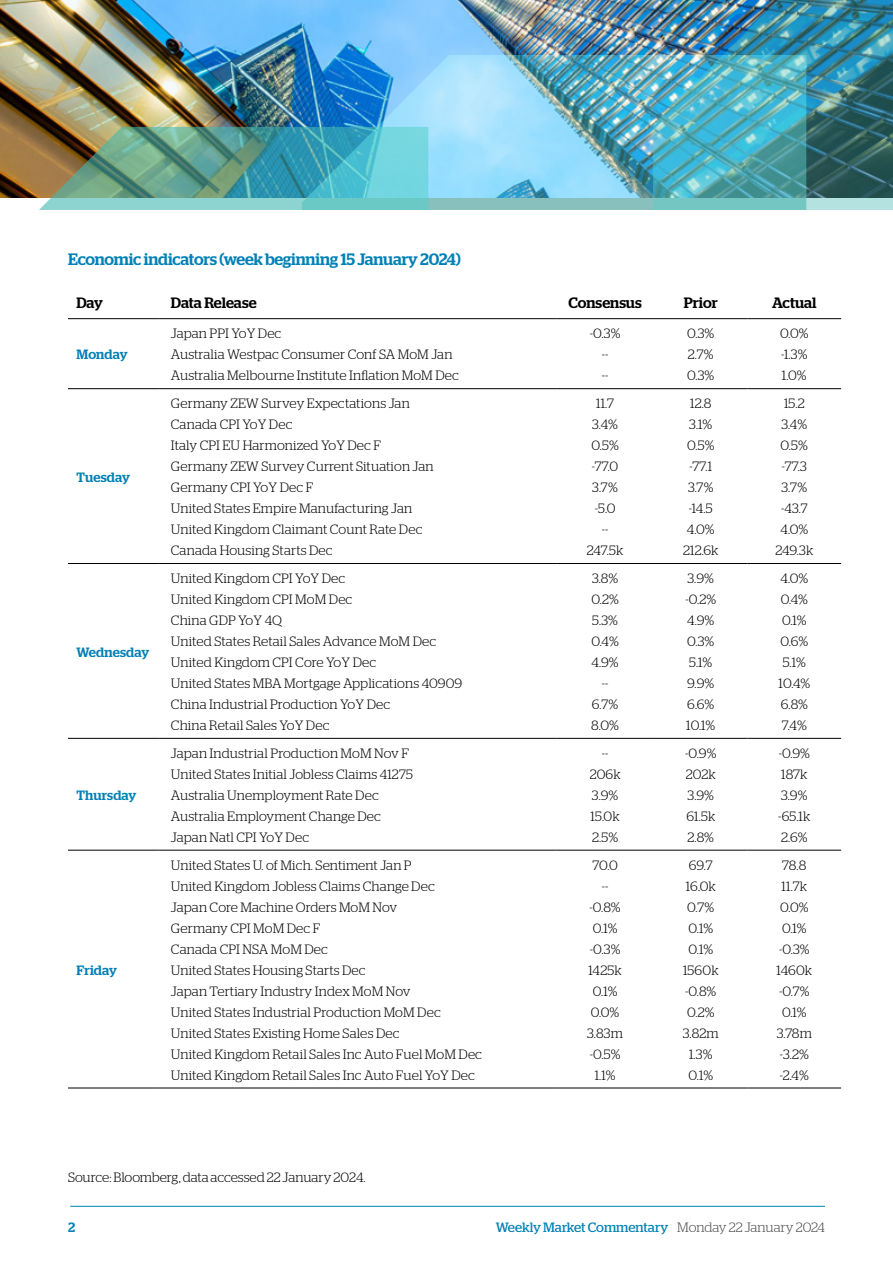
<style>
.page{position:relative;width:893px;height:1263px;background:#fff}
.page>*{position:absolute;margin:0;border:0;box-sizing:border-box;transform-origin:0 0}
.t1{font:500 16.5px "Stag";letter-spacing:-.01em;color:#0081b6}
.t2{font:500 15px "Stag";color:#000}
.t3{font:300 13.5px/21px "Stag";letter-spacing:.01em;color:#000;text-align:center}
.t4{font:13.5px "Stag";color:#0081b6}
.t5{font:500 13.5px "Stag";letter-spacing:.01em;color:#0081b6}
.s1{font-weight:300;color:#4a4a49}
</style>
<div class="page">
<hr style="left:70px;top:1206px;width:755px;height:1px;background:#0081b6">
<img style="left:0;top:0;width:653px;height:127px">
<img style="left:0;top:127px;width:302px;height:82px">
<img style="left:653px;top:0;width:240px;height:209px">
<img style="left:302px;top:55px;width:504px;height:154px">
<hr style="left:68px;top:318px;width:90px;height:1px;background:#000">
<hr style="left:158px;top:318px;width:398px;height:1px;background:#000">
<hr style="left:556px;top:318px;width:98px;height:1px;background:#000">
<hr style="left:654px;top:318px;width:93px;height:1px;background:#000">
<hr style="left:747px;top:318px;width:94px;height:1px;background:#000">
<hr style="left:68px;top:388px;width:90px;height:1px;background:#000">
<hr style="left:158px;top:388px;width:398px;height:1px;background:#000">
<hr style="left:556px;top:388px;width:98px;height:1px;background:#000">
<hr style="left:654px;top:388px;width:93px;height:1px;background:#000">
<hr style="left:747px;top:388px;width:94px;height:1px;background:#000">
<hr style="left:68px;top:563px;width:90px;height:1px;background:#000">
<hr style="left:158px;top:563px;width:398px;height:1px;background:#000">
<hr style="left:556px;top:563px;width:98px;height:1px;background:#000">
<hr style="left:654px;top:563px;width:93px;height:1px;background:#000">
<hr style="left:747px;top:563px;width:94px;height:1px;background:#000">
<hr style="left:68px;top:738px;width:90px;height:1px;background:#000">
<hr style="left:158px;top:738px;width:398px;height:1px;background:#000">
<hr style="left:556px;top:738px;width:98px;height:1px;background:#000">
<hr style="left:654px;top:738px;width:93px;height:1px;background:#000">
<hr style="left:747px;top:738px;width:94px;height:1px;background:#000">
<hr style="left:68px;top:850px;width:90px;height:1px;background:#000">
<hr style="left:158px;top:850px;width:398px;height:1px;background:#000">
<hr style="left:556px;top:850px;width:98px;height:1px;background:#000">
<hr style="left:654px;top:850px;width:93px;height:1px;background:#000">
<hr style="left:747px;top:850px;width:94px;height:1px;background:#000">
<hr style="left:68px;top:1088px;width:90px;height:1px;background:#000">
<hr style="left:158px;top:1088px;width:398px;height:1px;background:#000">
<hr style="left:556px;top:1088px;width:98px;height:1px;background:#000">
<hr style="left:654px;top:1088px;width:93px;height:1px;background:#000">
<hr style="left:747px;top:1088px;width:94px;height:1px;background:#000">
<p class="t1" style="left:68px;top:250px;width:394px">Economic indicators (week beginning 15 January 2024)</p>
<p class="t2" style="left:77px;top:293px;width:28px">Day</p>
<p class="t2" style="left:171px;top:293px;width:87px">Data Release</p>
<p class="t2" style="left:569px;top:293px;width:75px">Consensus</p>
<p class="t2" style="left:684px;top:293px;width:36px">Prior</p>
<p class="t2" style="left:772px;top:293px;width:46px">Actual</p>
<p class="t5" style="left:77px;top:346px;width:53px">Monday</p>
<p class="t3" style="left:171px;top:323px;width:290px;text-align:left">Japan PPI YoY Dec<br>Australia Westpac Consumer Conf SA MoM Jan<br>Australia Melbourne Institute Inflation MoM Dec</p>
<p class="t3" style="left:590px;top:323px;width:32px">-0.3% --<br>--</p>
<p class="t3" style="left:687px;top:323px;width:29px;text-align:justify">0.3% 2.7% 0.3%</p>
<p class="t3" style="left:780px;top:323px;width:30px;text-align:justify">0.0% -1.3% 1.0%</p>
<p class="t5" style="left:77px;top:469px;width:55px">Tuesday</p>
<p class="t5" style="left:77px;top:644px;width:74px">Wednesday</p>
<p class="t5" style="left:77px;top:787px;width:61px">Thursday</p>
<p class="t5" style="left:77px;top:962px;width:42px">Friday</p>
<p class="t3" style="left:171px;top:393px;width:264px;text-align:left">Germany ZEW Survey Expectations Jan<br>Canada CPI YoY Dec<br>Italy CPI EU Harmonized YoY Dec F<br>Germany ZEW Survey Current Situation Jan<br>Germany CPI YoY Dec F<br>United States Empire Manufacturing Jan<br>United Kingdom Claimant Count Rate Dec<br>Canada Housing Starts Dec</p>
<p class="t3" style="left:587px;top:393px;width:38px">11.7<br>3.4%<br>0.5% -77.0<br>3.7% -5.0<br>--<br>247.5k</p>
<p class="t3" style="left:683px;top:393px;width:37px">12.8<br>3.1%<br>0.5% -77.1<br>3.7% -14.5<br>4.0%<br>212.6k</p>
<p class="t3" style="left:775px;top:393px;width:39px">15.2<br>3.4%<br>0.5% -77.3<br>3.7% -43.7<br>4.0%<br>249.3k</p>
<p class="t3" style="left:171px;top:568px;width:293px;text-align:left">United Kingdom CPI YoY Dec<br>United Kingdom CPI MoM Dec<br>China GDP YoY 4Q<br>United States Retail Sales Advance MoM Dec<br>United Kingdom CPI Core YoY Dec<br>United States MBA Mortgage Applications 40909<br>China Industrial Production YoY Dec<br>China Retail Sales YoY Dec</p>
<p class="t3" style="left:591px;top:568px;width:29px">3.8%<br>0.2%<br>5.3%<br>0.4%<br>4.9% --<br>6.7%<br>8.0%</p>
<p class="t3" style="left:685px;top:568px;width:32px;text-align:left">3.9% -0.2%<br>4.9%<br>0.3%<br>5.1%<br>9.9%<br>6.6%<br>10.1%</p>
<p class="t3" style="left:778px;top:568px;width:33px">4.0%<br>0.4%<br>0.1%<br>0.6%<br>5.1%<br>10.4%<br>6.8%<br>7.4%</p>
<p class="t3" style="left:171px;top:743px;width:244px;text-align:left">Japan Industrial Production MoM Nov F United States Initial Jobless Claims 41275<br>Australia Unemployment Rate Dec Australia Employment Change Dec Japan Natl CPI YoY Dec</p>
<p class="t3" style="left:590px;top:743px;width:32px">--<br>206k<br>3.9%<br>15.0k<br>2.5%</p>
<p class="t3" style="left:685px;top:743px;width:33px;text-align:left">-0.9%<br>202k<br>3.9%<br>61.5k<br>2.8%</p>
<p class="t3" style="left:778px;top:743px;width:34px;text-align:left">-0.9%<br>187k<br>3.9% -65.1k<br>2.6%</p>
<p class="t3" style="left:171px;top:854px;width:313px;text-align:left">United States U. of Mich. Sentiment Jan P<br>United Kingdom Jobless Claims Change Dec<br>Japan Core Machine Orders MoM Nov<br>Germany CPI MoM Dec F<br>Canada CPI NSA MoM Dec<br>United States Housing Starts Dec<br>Japan Tertiary Industry Index MoM Nov<br>United States Industrial Production MoM Dec United States Existing Home Sales Dec<br>United Kingdom Retail Sales Inc Auto Fuel MoM Dec United Kingdom Retail Sales Inc Auto Fuel YoY Dec</p>
<p class="t3" style="left:587px;top:854px;width:37px">70.0<br>-- -0.8%<br>0.1% -0.3%<br>1425k<br>0.1%<br>0.0%<br>3.83m -0.5%<br>1.1%</p>
<p class="t3" style="left:683px;top:855px;width:37px">69.7<br>16.0k<br>0.7%<br>0.1%<br>0.1%<br>1560k -0.8%<br>0.2%<br>3.82m<br>1.3%<br>0.1%</p>
<p class="t3" style="left:777px;top:855px;width:37px">78.8<br>11.7k<br>0.0%<br>0.1% -0.3%<br>1460k -0.7%<br>0.1%<br>3.78m -3.2% -2.4%</p>
<p class="t3" style="left:68px;top:1166px;width:299px">Source: Bloomberg, data accessed 22 January 2024.</p>
<p class="t5" style="left:68px;top:1219px;width:9px">2</p>
<p class="t4" style="left:496px;top:1219px;width:331px">Weekly Market Commentary <span class="s1">Monday 22 January 2024</span></p>
</div>
